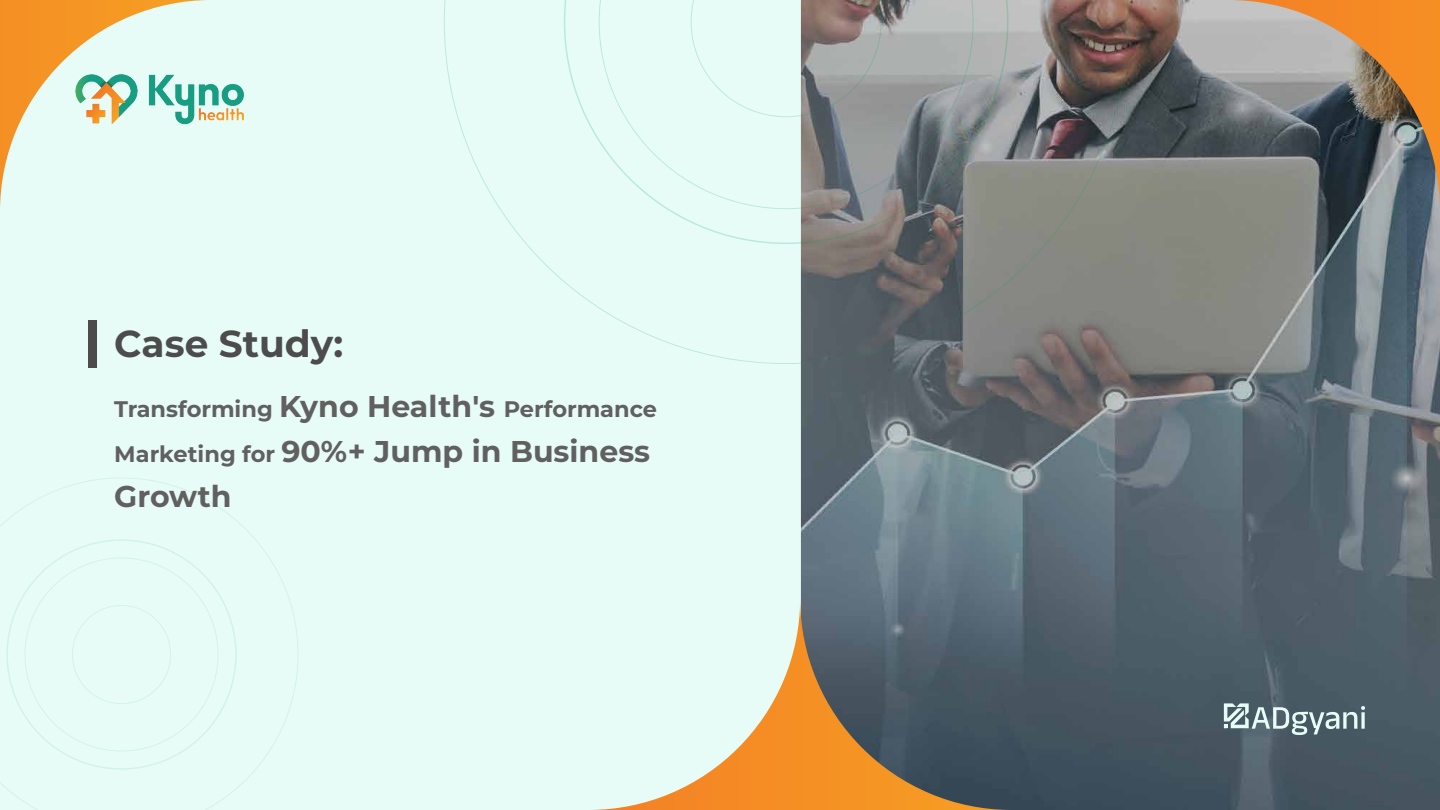
<style>
.page{position:relative;width:1440px;height:810px;background:#e8fcf7}
.page>*{position:absolute;margin:0;border:0;box-sizing:border-box;transform-origin:0 0}
.t1{font:700 37.5px "Montserrat";color:#4c4c4c}
.t2{font:700 30px/45px "Montserrat";color:#606060}
.t3{font:700 22.5px "Montserrat";color:#606060}
.s1{font-size:30px}
.s2{font-size:22.5px}
</style>
<div class="page">
<img style="left:801px;top:0;width:639px;height:810px">
<div style="left:88px;top:321px;width:8px;height:47px;background:#4c4c4c"></div>
<svg style="left:444px;top:0;width:684px;height:364px"></svg>
<svg style="left:599px;top:0;width:374px;height:209px"></svg>
<svg style="left:691px;top:0;width:191px;height:117px"></svg>
<svg style="left:0;top:478px;width:298px;height:332px"></svg>
<svg style="left:1228px;top:0;width:212px;height:212px;background:#93806b"></svg>
<svg style="left:0;top:0;width:206px;height:206px"></svg>
<svg style="left:594px;top:598px;width:418px;height:212px"></svg>
<img style="left:75px;top:75px;width:168px;height:49px">
<svg style="left:1224px;top:703px;width:141px;height:32px"></svg>
<p class="t1" style="left:114px;top:317px;width:231px">Case Study:</p>
<p class="t3" style="left:114px;top:393px;width:544px">Transforming <span class="s1">Kyno Health's</span> Performance</p>
<p class="t2" style="left:114px;top:427px;width:537px"><span class="s2">Marketing for</span> 90%+ Jump in Business<br>Growth</p>
</div>
